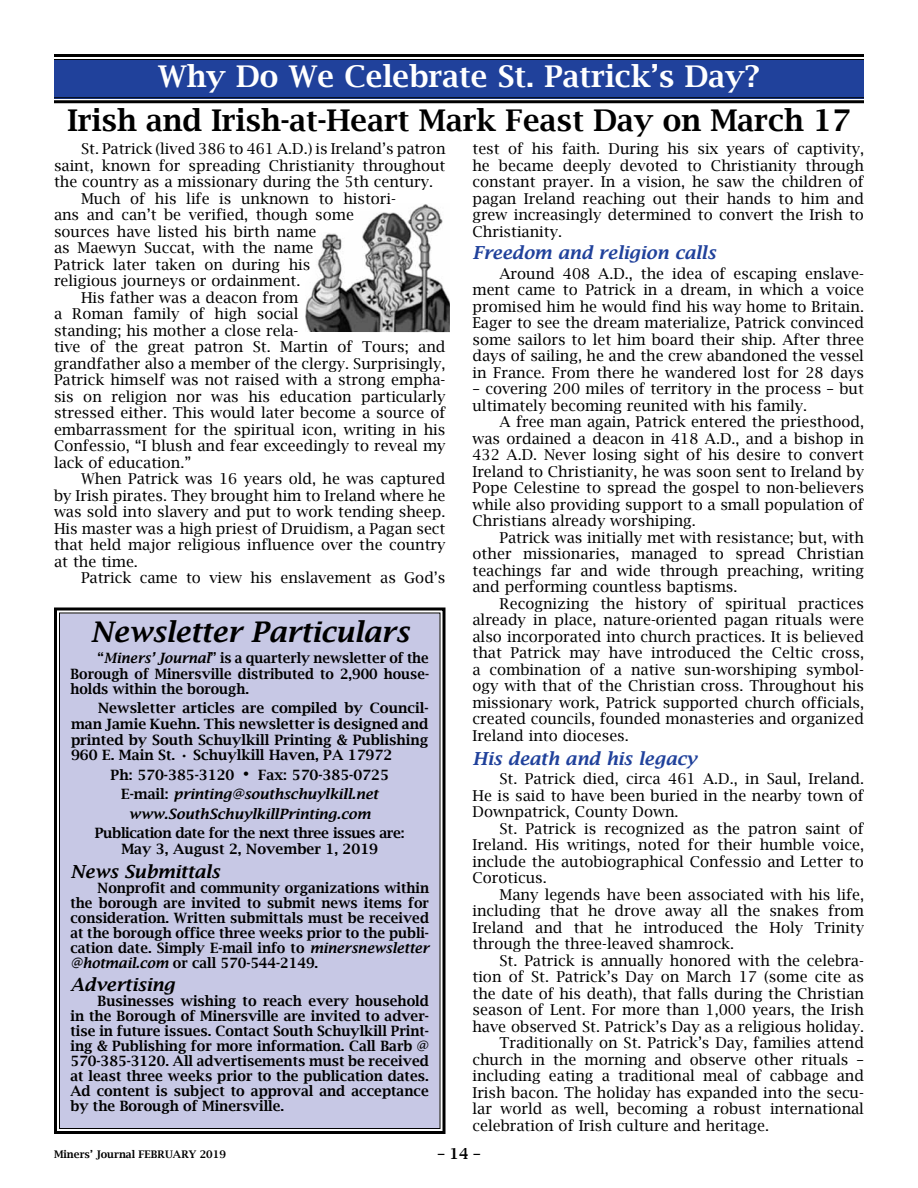
<style>
.page{position:relative;width:918px;height:1188px;background:#fff}
.page>*{position:absolute;margin:0;border:0;box-sizing:border-box;transform-origin:0 0}
.t1{font:600 30px "Lucida Bright";color:#000}
.t2{font:600 30px "Lucida Bright";color:#fff}
.t3{font:italic 600 28.5px "Lucida Bright";color:#000}
.t4{font:italic 600 18px "Lucida Bright";color:#20419b}
.t5{font:italic 600 18px "Lucida Bright";color:#000}
.t6{font:15px/16.5px "Lucida Bright";color:#000;text-align:justify}
.t7{font:600 15px "Lucida Bright";color:#000}
.t8{font:600 14.25px/15px "Lucida Bright";color:#000;text-align:justify}
.t9{font:600 14.25px/15.8px "Lucida Bright";color:#000;text-align:justify;scale:.96 1}
.t10{font:italic 600 14.25px/19.5px "Lucida Bright";color:#000;text-align:center}
.t11{font:600 14.25px/15.8px "Lucida Bright";letter-spacing:-.025em;color:#000;text-align:center}
.t12{font:600 10.5px "Lucida Bright";color:#000}
.s1{font-style:italic}
.s2{font-style:normal}
.s3{font-style:normal;font-size:22.5px}
</style>
<div class="page">
<img style="left:305px;top:204px;width:145px;height:128px">
<div style="left:54px;top:59px;width:810px;height:39px;background:#20419b"></div>
<hr style="left:54px;top:54px;width:810px;height:3px;background:#000">
<hr style="left:54px;top:59px;width:810px;height:1px;background:#000">
<hr style="left:54px;top:97px;width:810px;height:1px;background:#000">
<hr style="left:54px;top:100px;width:810px;height:3px;background:#000">
<div style="left:54px;top:607px;width:392px;height:527px;background:#c7c8e5"></div>
<h1 class="t2" style="left:158px;top:59px;width:603px">Why Do We Celebrate St. Patrick’s Day?</h1>
<h1 class="t1" style="left:67px;top:103px;width:785px">Irish and Irish-at-Heart Mark Feast Day on March 17</h1>
<p class="t6" style="left:81px;top:141px;width:366px">St. Patrick (lived 386 to 461 A.D.) is Ireland’s patron</p>
<p class="t6" style="left:54px;top:157px;width:393px">saint, known for spreading Christianity throughout</p>
<p class="t6" style="left:54px;top:174px;width:381px">the country as a missionary during the 5th century.</p>
<p class="t6" style="left:81px;top:190px;width:316px">Much of his life is unknown to histori-</p>
<p class="t6" style="left:54px;top:207px;width:301px">ans and can’t be verified, though some</p>
<p class="t6" style="left:54px;top:223px;width:264px">sources have listed his birth name</p>
<p class="t6" style="left:54px;top:240px;width:261px">as Maewyn Succat, with the name</p>
<p class="t6" style="left:54px;top:256px;width:258px">Patrick later taken on during his</p>
<p class="t6" style="left:54px;top:273px;width:248px">religious journeys or ordainment.</p>
<p class="t6" style="left:81px;top:289px;width:219px">His father was a deacon from</p>
<p class="t6" style="left:54px;top:306px;width:246px">a Roman family of high social</p>
<p class="t6" style="left:54px;top:322px;width:246px">standing; his mother a close rela-</p>
<p class="t6" style="left:54px;top:339px;width:393px">tive of the great patron St. Martin of Tours; and</p>
<p class="t6" style="left:54px;top:355px;width:393px">grandfather also a member of the clergy. Surprisingly,</p>
<p class="t6" style="left:54px;top:372px;width:393px">Patrick himself was not raised with a strong empha-</p>
<p class="t6" style="left:54px;top:388px;width:393px">sis on religion nor was his education particularly</p>
<p class="t6" style="left:54px;top:405px;width:393px">stressed either. This would later become a source of</p>
<p class="t6" style="left:54px;top:421px;width:393px">embarrassment for the spiritual icon, writing in his</p>
<p class="t6" style="left:54px;top:438px;width:393px">Confessio, “I blush and fear exceedingly to reveal my</p>
<p class="t6" style="left:54px;top:454px;width:139px">lack of education.”</p>
<p class="t6" style="left:81px;top:471px;width:366px">When Patrick was 16 years old, he was captured</p>
<p class="t6" style="left:54px;top:487px;width:393px">by Irish pirates. They brought him to Ireland where he</p>
<p class="t6" style="left:54px;top:504px;width:393px">was sold into slavery and put to work tending sheep.</p>
<p class="t6" style="left:54px;top:520px;width:393px">His master was a high priest of Druidism, a Pagan sect</p>
<p class="t6" style="left:54px;top:537px;width:393px">that held major religious influence over the country</p>
<p class="t6" style="left:54px;top:553px;width:85px">at the time.</p>
<p class="t6" style="left:81px;top:570px;width:366px">Patrick came to view his enslavement as God’s</p>
<h2 class="t3" style="left:90px;top:616px;width:320px">Newsletter Particulars</h2>
<p class="t9" style="left:70px;top:650px;width:375px;text-indent:27px">“<span class="s1">Miners’ Journal</span>” is a quarterly newsletter of the Borough of Minersville distributed to 2,900 house&shy;holds within the borough.</p>
<p class="t8" style="left:71px;top:700px;width:359px;line-height:15.8px;text-indent:27px">Newsletter articles are compiled by Council&shy;man Jamie Kuehn. This newsletter is designed and printed by South Schuylkill Printing &amp; Publishing 960 E. Main St. • Schuylkill Haven, PA 17972</p>
<p class="t10" style="left:111px;top:765px;width:280px"><span class="s2">Ph: 570-385-3120</span> <span class="s3">•</span> <span class="s2">Fax: 570-385-0725<br>E-mail:</span> printing@southschuylkill.net www.SouthSchuylkillPrinting.com</p>
<p class="t11" style="left:95px;top:825px;width:311px">Publication date for the next three issues are:<br>May 3, August 2, November 1, 2019</p>
<p class="t5" style="left:70px;top:862px;width:151px">News Submittals</p>
<p class="t8" style="left:71px;top:881px;width:360px;text-indent:27px">Nonprofit and community organizations within the borough are invited to submit news items for consideration. Written submittals must be received at the borough office three weeks prior to the publi&shy;cation date. Simply E-mail info to <span class="s1">minersnewsletter @hotmail.com</span> or call 570-544-2149.</p>
<p class="t5" style="left:70px;top:974px;width:106px">Advertising</p>
<p class="t8" style="left:71px;top:993px;width:360px;text-indent:27px">Businesses wishing to reach every household in the Borough of Minersville are invited to adver&shy;tise in future issues. Contact South Schuylkill Print&shy;ing &amp; Publishing for more information. Call Barb @ 570-385-3120. All advertisements must be received at least three weeks prior to the publication dates.<br>Ad content is subject to approval and acceptance by the Borough of Minersville.</p>
<p class="t6" style="left:472px;top:140px;width:393px">test of his faith. During his six years of captivity, he became deeply devoted to Christianity through constant prayer. In a vision, he saw the children of pagan Ireland reaching out their hands to him and grew increasingly determined to convert the Irish to Christianity.</p>
<p class="t4" style="left:472px;top:242px;width:245px">Freedom and religion calls</p>
<p class="t6" style="left:472px;top:265px;width:393px;text-indent:27px">Around 408 A.D., the idea of escaping enslave&shy;ment came to Patrick in a dream, in which a voice promised him he would find his way home to Britain.<br>Eager to see the dream materialize, Patrick convinced some sailors to let him board their ship. After three days of sailing, he and the crew abandoned the vessel in France. From there he wandered lost for 28 days</p>
<p class="t6" style="left:472px;top:381px;width:393px">– covering 200 miles of territory in the process – but ultimately becoming reunited with his family.</p>
<p class="t6" style="left:472px;top:414px;width:393px;text-indent:27px">A free man again, Patrick entered the priesthood, was ordained a deacon in 418 A.D., and a bishop in 432 A.D. Never losing sight of his desire to convert Ireland to Christianity, he was soon sent to Ireland by Pope Celestine to spread the gospel to non-believers while also providing support to a small population of Christians already worshiping.</p>
<p class="t6" style="left:472px;top:529px;width:393px;text-indent:27px">Patrick was initially met with resistance; but, with other missionaries, managed to spread Christian teachings far and wide through preaching, writing and performing countless baptisms.</p>
<p class="t6" style="left:472px;top:595px;width:393px;text-indent:27px">Recognizing the history of spiritual practices already in place, nature-oriented pagan rituals were also incorporated into church practices. It is believed that Patrick may have introduced the Celtic cross, a combination of a native sun-worshiping symbol&shy;ogy with that of the Christian cross. Throughout his missionary work, Patrick supported church officials, created councils, founded monasteries and organized Ireland into dioceses.</p>
<p class="t4" style="left:472px;top:748px;width:226px">His death and his legacy</p>
<p class="t6" style="left:472px;top:771px;width:393px;text-indent:27px">St. Patrick died, circa 461 A.D., in Saul, Ireland.<br>He is said to have been buried in the nearby town of Downpatrick, County Down.</p>
<p class="t6" style="left:472px;top:820px;width:393px;text-indent:27px">St. Patrick is recognized as the patron saint of Ireland. His writings, noted for their humble voice, include the autobiographical Confessio and Letter to Coroticus.</p>
<p class="t6" style="left:472px;top:886px;width:393px;text-indent:27px">Many legends have been associated with his life, including that he drove away all the snakes from Ireland and that he introduced the Holy Trinity through the three-leaved shamrock.</p>
<p class="t6" style="left:500px;top:952px;width:366px">St. Patrick is annually honored with the celebra-</p>
<p class="t6" style="left:472px;top:969px;width:393px">tion of St. Patrick’s Day on March 17 (some cite as</p>
<p class="t6" style="left:472px;top:985px;width:393px">the date of his death), that falls during the Christian</p>
<p class="t6" style="left:472px;top:1002px;width:393px">season of Lent. For more than 1,000 years, the Irish</p>
<p class="t6" style="left:472px;top:1018px;width:393px">have observed St. Patrick’s Day as a religious holiday.</p>
<p class="t6" style="left:500px;top:1035px;width:366px">Traditionally on St. Patrick’s Day, families attend</p>
<p class="t6" style="left:472px;top:1051px;width:393px">church in the morning and observe other rituals –</p>
<p class="t6" style="left:472px;top:1068px;width:393px">including eating a traditional meal of cabbage and</p>
<p class="t6" style="left:472px;top:1084px;width:393px">Irish bacon. The holiday has expanded into the secu-</p>
<p class="t6" style="left:472px;top:1101px;width:393px">lar world as well, becoming a robust international</p>
<p class="t6" style="left:472px;top:1117px;width:298px">celebration of Irish culture and heritage.</p>
<p class="t12" style="left:54px;top:1149px;width:173px">Miners’ Journal FEBRUARY 2019</p>
<p class="t7" style="left:437px;top:1145px;width:45px">– 14 –</p>
</div>
